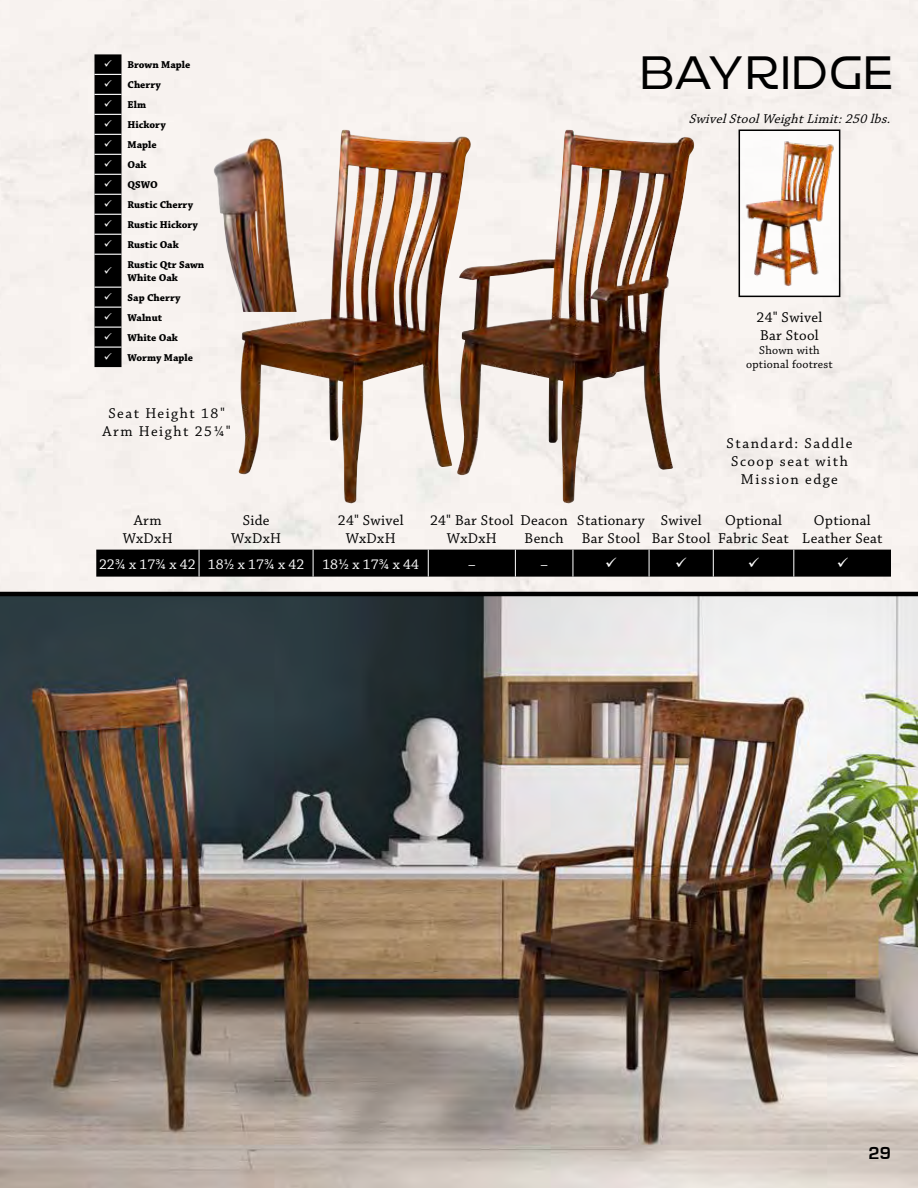
<style>
.page{position:relative;width:918px;height:1188px;background:#fff}
.page>*{position:absolute;margin:0;border:0;box-sizing:border-box;transform-origin:0 0}
.t1{font:45px "Restore Bk";letter-spacing:.1em;color:#000}
.t2{font:700 18px "Eurostile";color:#000}
.t3{font:15px/18px "Chaparral Pro";letter-spacing:.02em;color:#000;text-align:center}
.t4{font:15px/18px "Chaparral Pro";letter-spacing:.1em;color:#000;text-align:center}
.t5{font:15px "Chaparral Pro";color:#fff}
.t6{font:italic 13.5px "Chaparral Pro";color:#000}
.t7{font:12px/14.4px "Chaparral Pro";letter-spacing:.02em;color:#000;text-align:center}
.t8{font:700 10.5px/12.6px "Chaparral Pro";color:#000}
.s1{color:#fff}
</style>
<div class="page">
<div style="left:0;top:0;width:918px;height:592px;background:#f7f2ef"></div>
<img style="left:0;top:596px;width:918px;height:592px">
<div style="left:739px;top:130px;width:101px;height:166px;background:#fff"></div>
<img style="left:745px;top:141px;width:89px;height:146px">
<div style="left:739px;top:129px;width:101px;height:168px;border:2px solid #000"></div>
<img style="left:238px;top:130px;width:234px;height:373px">
<img style="left:457px;top:131px;width:238px;height:372px">
<img style="left:211px;top:138px;width:86px;height:174px">
<hr style="left:0;top:592px;width:918px;height:4px;background:#000">
<svg style="left:94px;top:54px;width:28px;height:313px;background:#151514"></svg>
<div style="left:96px;top:550px;width:795px;height:27px;background:#000"></div>
<p class="t8" style="left:104px;top:59px;width:88px"><span class="s1">✓</span> Brown Maple</p>
<p class="t8" style="left:104px;top:79px;width:59px"><span class="s1">✓</span> Cherry</p>
<p class="t8" style="left:104px;top:99px;width:44px"><span class="s1">✓</span> Elm</p>
<p class="t8" style="left:104px;top:119px;width:63px"><span class="s1">✓</span> Hickory</p>
<p class="t8" style="left:104px;top:139px;width:54px"><span class="s1">✓</span> Maple</p>
<p class="t8" style="left:104px;top:159px;width:44px"><span class="s1">✓</span> Oak</p>
<p class="t8" style="left:104px;top:179px;width:56px"><span class="s1">✓</span> QSWO</p>
<p class="t8" style="left:104px;top:199px;width:91px"><span class="s1">✓</span> Rustic Cherry</p>
<p class="t8" style="left:104px;top:219px;width:96px"><span class="s1">✓</span> Rustic Hickory</p>
<p class="t8" style="left:104px;top:239px;width:76px"><span class="s1">✓</span> Rustic Oak</p>
<p class="t8" style="left:128px;top:259px;width:78px">Rustic Qtr Sawn<br>White Oak</p>
<p class="t8" style="left:104px;top:292px;width:78px"><span class="s1">✓</span> Sap Cherry</p>
<p class="t8" style="left:104px;top:312px;width:60px"><span class="s1">✓</span> Walnut</p>
<p class="t8" style="left:104px;top:332px;width:76px"><span class="s1">✓</span> White Oak</p>
<p class="t8" style="left:104px;top:352px;width:91px"><span class="s1">✓</span> Wormy Maple</p>
<p class="t4" style="left:102px;top:405px;width:130px">Seat Height 18"<br>Arm Height 25¼"</p>
<h1 class="t1" style="left:642px;top:44px;width:251px">BAYRIDGE</h1>
<p class="t6" style="left:689px;top:111px;width:207px">SwivelStoolWeightLimit:250 lbs.</p>
<p class="t3" style="left:757px;top:308px;width:67px;text-align:left">24" Swivel<br>Bar Stool</p>
<p class="t7" style="left:746px;top:343px;width:88px">Shown with optional footrest</p>
<p class="t4" style="left:727px;top:434px;width:127px">Standard: Saddle<br>Scoop seat with<br>Mission edge</p>
<p class="t3" style="left:123px;top:512px;width:51px">Arm<br>WxDxH</p>
<p class="t3" style="left:231px;top:512px;width:51px">Side<br>WxDxH</p>
<p class="t3" style="left:338px;top:512px;width:67px">24" Swivel<br>WxDxH</p>
<p class="t3" style="left:430px;top:512px;width:85px">24" Bar Stool<br>WxDxH</p>
<p class="t3" style="left:521px;top:512px;width:49px;text-align:left">Deacon<br>Bench</p>
<p class="t3" style="left:577px;top:512px;width:69px;text-align:left">Stationary<br>Bar Stool</p>
<p class="t3" style="left:652px;top:512px;width:60px">Swivel<br>Bar Stool</p>
<p class="t3" style="left:718px;top:512px;width:72px">Optional<br>Fabric Seat</p>
<p class="t3" style="left:802px;top:512px;width:82px">Optional<br>Leather Seat</p>
<p class="t5" style="left:99px;top:556px;width:321px">22¾ x 17¾ x 42 18½ x 17¾ x 42 18½ x 17¾ x 44</p>
<p class="t5" style="left:468px;top:556px;width:9px">–</p>
<p class="t5" style="left:540px;top:556px;width:9px">–</p>
<p class="t2" style="left:868px;top:1144px;width:24px">29</p>
</div>
